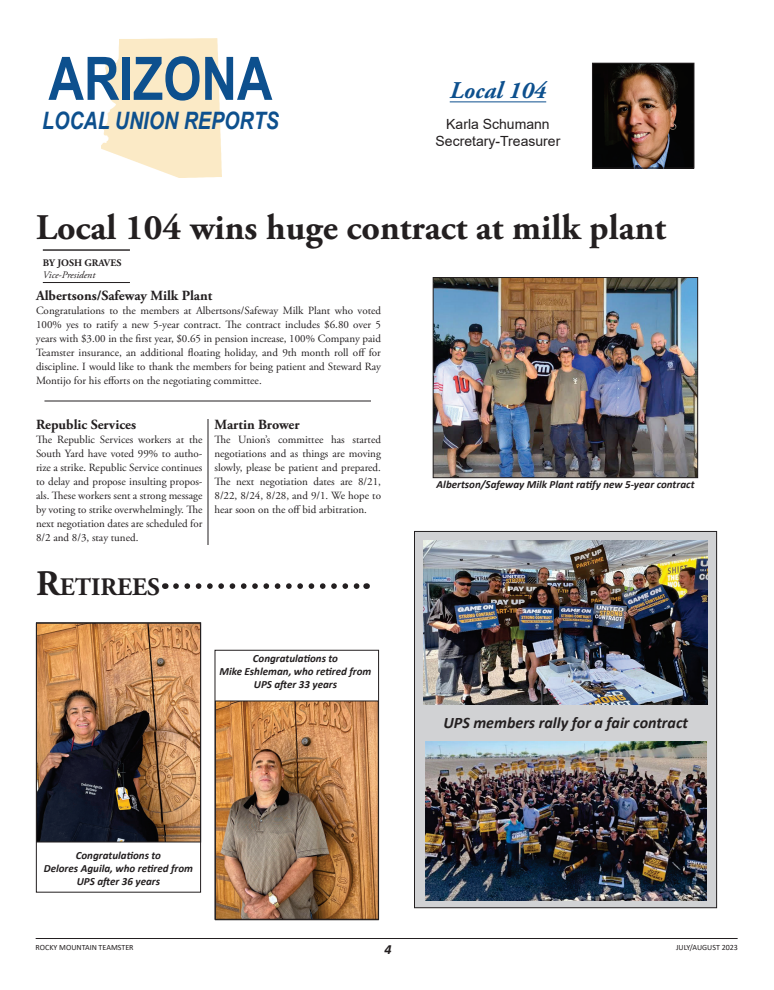
<style>
.page{position:relative;width:774px;height:990px;background:#fff}
.page>*{position:absolute;margin:0;border:0;box-sizing:border-box;transform-origin:0 0}
.t1{font:700 60px "Arial Narrow";color:#0d508e}
.t2{font:700 36px "Adobe Garamond Pro";color:#231f20}
.t3{font:700 25.2px "Adobe Garamond Pro";color:#231f20}
.t4{font:italic 700 24px "Arial Narrow";color:#0d508e}
.t5{font:italic 700 24px "Adobe Garamond Pro";color:#0d508e}
.t6{font:italic 700 16px "Calibri";color:#231f20}
.t7{font:700 14px "Adobe Garamond Pro";color:#231f20}
.t8{font:14px/16.8px "Arial";color:#231f20;text-align:center}
.t9{font:italic 700 14px "Calibri";color:#231f20}
.t10{font:11px/14px "Adobe Garamond Pro";color:#231f20;text-align:justify}
.t11{font:italic 700 11px/13.2px "Calibri";color:#231f20;text-align:center}
.t12{font:italic 10px "Adobe Garamond Pro";color:#231f20}
.t13{font:700 10px "Adobe Garamond Pro";color:#231f20}
.t14{font:8px "Calibri";color:#231f20}
.s1{font-size:36px}
</style>
<div class="page">
<hr style="left:36px;top:938px;width:702px;height:1px;background:#231f20">
<img style="left:101px;top:38px;width:121px;height:140px">
<div style="left:414px;top:531px;width:303px;height:377px;background:#d1d2d4"></div>
<div style="left:414px;top:531px;width:303px;height:377px;border:1px solid #231f20"></div>
<hr style="left:43px;top:249px;width:87px;height:2px;background:#231f20">
<hr style="left:43px;top:282px;width:87px;height:1px;background:#231f20">
<img style="left:435px;top:279px;width:261px;height:197px">
<div style="left:433px;top:277px;width:265px;height:201px;border:1px solid #231f20"></div>
<img style="left:38px;top:625px;width:161px;height:215px">
<div style="left:36px;top:623px;width:165px;height:270px;border:1px solid #231f20"></div>
<img style="left:217px;top:702px;width:160px;height:216px">
<div style="left:215px;top:650px;width:164px;height:270px;border:1px solid #231f20"></div>
<svg style="left:176px;top:583px;width:191px;height:6px"></svg>
<img style="left:423px;top:540px;width:285px;height:164px">
<img style="left:426px;top:742px;width:280px;height:159px">
<hr style="left:44px;top:401px;width:327px;height:1px;background:#231f20">
<hr style="left:208px;top:419px;width:1px;height:126px;background:#231f20">
<hr style="left:450px;top:102px;width:96px;height:1px;background:#0d508e">
<img style="left:594px;top:65px;width:98px;height:101px">
<div style="left:592px;top:63px;width:102px;height:105px;border:1px solid #231f20"></div>
<h1 class="t1" style="left:48px;top:33px;width:226px">ARIZONA</h1>
<h3 class="t4" style="left:42px;top:102px;width:238px">LOCAL UNION REPORTS</h3>
<h3 class="t5" style="left:450px;top:77px;width:98px">Local 104</h3>
<p class="t8" style="left:436px;top:116px;width:126px">Karla Schumann<br>Secretary-Treasurer</p>
<h2 class="t2" style="left:36px;top:206px;width:632px">Local 104 wins huge contract at milk plant</h2>
<p class="t13" style="left:43px;top:257px;width:80px">BY JOSH GRAVES</p>
<p class="t12" style="left:43px;top:269px;width:54px">Vice-President</p>
<p class="t7" style="left:36px;top:288px;width:178px">Albertsons/Safeway Milk Plant</p>
<p class="t10" style="left:36px;top:304px;width:347px">Congratulations to the members at Albertsons/Safeway Milk Plant who voted 100% yes to ratify a new 5-year contract. The contract includes $6.80 over 5 years with $3.00 in the first year, $0.65 in pension increase, 100% Company paid Teamster insurance, an additional floating holiday, and 9th month roll off for discipline. I would like to thank the members for being patient and Steward Ray Montijo for his efforts on the negotiating committee.</p>
<p class="t7" style="left:36px;top:417px;width:102px">Republic Services</p>
<p class="t10" style="left:36px;top:433px;width:168px">The Republic Services workers at the South Yard have voted 99% to autho&shy;rize a strike. Republic Service continues to delay and propose insulting propos&shy;als. These workers sent a strong message by voting to strike overwhelmingly. The next negotiation dates are scheduled for 8/2 and 8/3, stay tuned.</p>
<h3 class="t3" style="left:36px;top:573px;width:125px"><span class="s1">R</span>ETIREES</h3>
<p class="t7" style="left:214px;top:417px;width:87px">Martin Brower</p>
<p class="t10" style="left:214px;top:433px;width:168px">The Union’s committee has started negotiations and as things are moving slowly, please be patient and prepared.<br>The next negotiation dates are 8/21, 8/22, 8/24, 8/28, and 9/1. We hope to hear soon on the off bid arbitration.</p>
<p class="t11" style="left:219px;top:651px;width:154px">Congratulations to<br>Mike Eshleman, who retired from<br>UPS after 33 years</p>
<p class="t11" style="left:44px;top:848px;width:151px">Congratulations to<br>Delores Aguila, who retired from<br>UPS after 36 years</p>
<p class="t11" style="left:437px;top:478px;width:259px">Albertson/Safeway Milk Plant ratify new 5-year contract</p>
<h3 class="t6" style="left:443px;top:711px;width:246px">UPS members rally for a fair contract</h3>
<p class="t14" style="left:36px;top:942px;width:99px">ROCKY MOUNTAIN TEAMSTER</p>
<p class="t14" style="left:676px;top:942px;width:63px">JULY/AUGUST 2023</p>
<p class="t9" style="left:384px;top:939px;width:9px">4</p>
</div>
